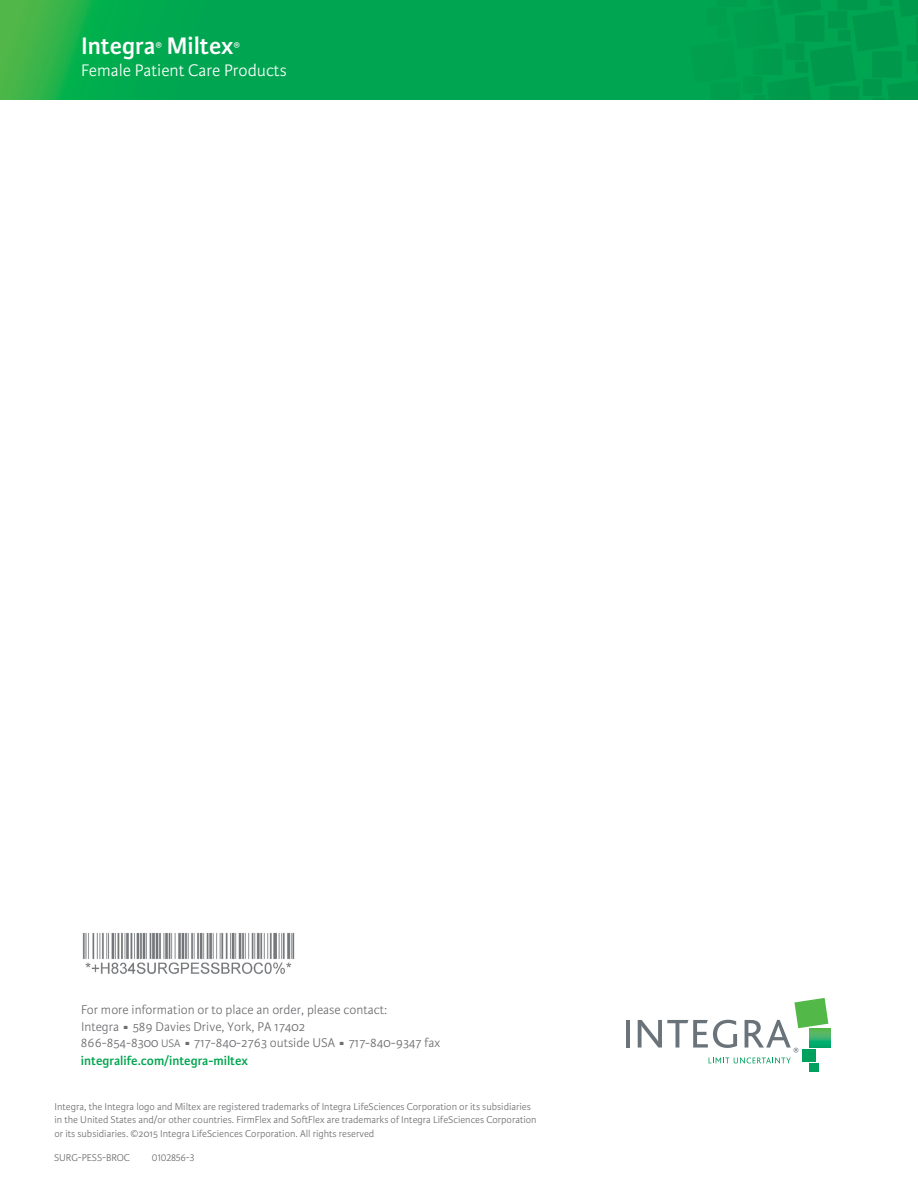
<style>
.page{position:relative;width:918px;height:1188px;background:#fff}
.page>*{position:absolute;margin:0;border:0;box-sizing:border-box;transform-origin:0 0}
.t1{font:600 25.5px "Karmina Sans";color:#fff}
.t2{font:300 17.85px "Karmina Sans";color:#fff}
.t3{font:300 13.5px/16.2px "Karmina Sans";color:#6d6d71}
.t4{font:600 13.5px "Karmina Sans";color:#00a550}
.t5{font:300 10.5px/13.5px "Karmina Sans";color:#6d6d71}
.s1{font-size:14.85px}
.s2{font-size:11.7px}
</style>
<div class="page">
<img style="left:0;top:0;width:918px;height:100px">
<hr style="left:626px;top:1020px;width:4px;height:28px;background:#6a737a">
<div style="left:809px;top:1064px;width:9px;height:8px;background:#00a05f"></div>
<svg style="left:828px;top:1028px;width:3px;height:20px"></svg>
<svg style="left:638px;top:998px;width:190px;height:65px"></svg>
<img style="left:82px;top:933px;width:213px;height:41px">
<h1 class="t1" style="left:81px;top:32px;width:161px">Integra<span class="s1">®</span> Miltex<span class="s1">®</span></h1>
<h2 class="t2" style="left:81px;top:60px;width:207px">Female Patient Care Products</h2>
<p class="t3" style="left:81px;top:1002px;width:361px">For more information or to place an order, please contact:<br>Integra ■ 589 Davies Drive, York, PA 17402<br>866-854-8300 <span class="s2">USA</span> ■ 717-840-2763 outside USA ■ 717-840-9347 fax</p>
<p class="t4" style="left:81px;top:1053px;width:169px">integralife.com/integra-miltex</p>
<p class="t5" style="left:54px;top:1100px;width:484px">Integra, the Integra logo and Miltex are registered trademarks of Integra LifeSciences Corporation or its subsidiaries in the United States and/or other countries. FirmFlex and SoftFlex are trademarks of Integra LifeSciences Corporation or its subsidiaries. ©2015 Integra LifeSciences Corporation. All rights reserved</p>
<p class="t5" style="left:54px;top:1151px;width:78px">SURG-PESS-BROC</p>
<p class="t5" style="left:152px;top:1151px;width:44px">0102856-3</p>
</div>
